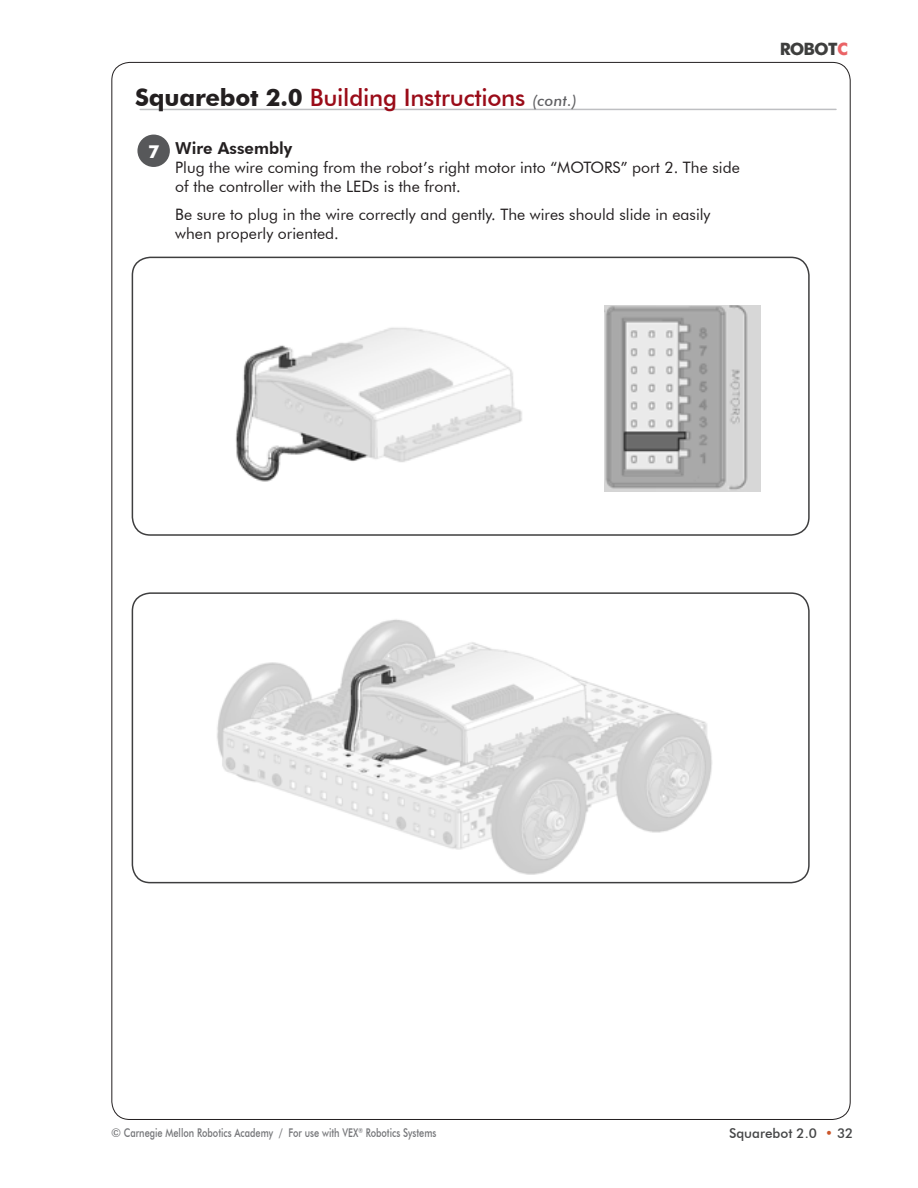
<style>
.page{position:relative;width:918px;height:1188px;background:#fff}
.page>*{position:absolute;margin:0;border:0;box-sizing:border-box;transform-origin:0 0}
.t1{font:500 24px "Futura BT";letter-spacing:-.01em;color:#9a0b18}
.t2{font:700 18px "Futura BT";color:#fff}
.t3{font:700 17.1px "Futura BT";letter-spacing:-.04em;color:#040503}
.Enlarged_Non-number{font:800 16.5px "Futura BT";color:#231f20}
.Enlarged_Non-number-2{font:15.75px/18.9px "Futura BT";color:#231f20}
.t4{font:500 13.5px "Futura BT";color:#454647}
.t5{font:500 12px "Futura BT";color:#757679}
.s1{font-weight:700;color:#231f20}
.s2{font-style:italic;font-size:15px;color:#5f5f62}
.s3{color:#e43538}
.s4{color:#cb562a}
</style>
<div class="page">
<hr style="left:140px;top:109px;width:696px;height:1px;background:#bebfc2">
<img style="left:132px;top:595px;width:677px;height:288px">
<div style="left:132px;top:592px;width:678px;height:291px;border:2px solid #3e3e3f;border-radius:18px"></div>
<img style="left:132px;top:257px;width:629px;height:278px">
<div style="left:132px;top:257px;width:678px;height:279px;border:2px solid #3e3e3f;border-radius:18px"></div>
<img style="left:605px;top:306px;width:156px;height:185px">
<div style="left:139px;top:136px;width:30px;height:30px;background:#57585a;border-radius:50%"></div>
<div style="left:137px;top:135px;width:33px;height:32px;border:2px solid #57585a;border-radius:50%"></div>
<h1 class="t1" style="left:135px;top:83px;width:443px"><span class="s1">Squarebot 2.0</span> Building Instructions <span class="s2">(cont.)</span></h1>
<p class="t2" style="left:148px;top:140px;width:13px">7</p>
<p class="Enlarged_Non-number" style="left:175px;top:138px;width:119px">Wire Assembly</p>
<p class="Enlarged_Non-number-2" style="left:175px;top:158px;width:566px">Plug the wire coming from the robot’s right motor into “MOTORS” port 2. The side of the controller with the LEDs is the front.</p>
<p class="Enlarged_Non-number-2" style="left:175px;top:205px;width:537px">Be sure to plug in the wire correctly and gently. The wires should slide in easily when properly oriented.</p>
<p class="t3" style="left:779px;top:39px;width:70px">ROBOT<span class="s3">C</span></p>
<p class="t5" style="left:111px;top:1125px;width:327px">© Carnegie Mellon Robotics Academy / For use with VEX<sup>®</sup> Robotics Systems</p>
<p class="t4" style="left:729px;top:1125px;width:126px">Squarebot 2.0 <span class="s4">•</span> 32</p>
</div>
